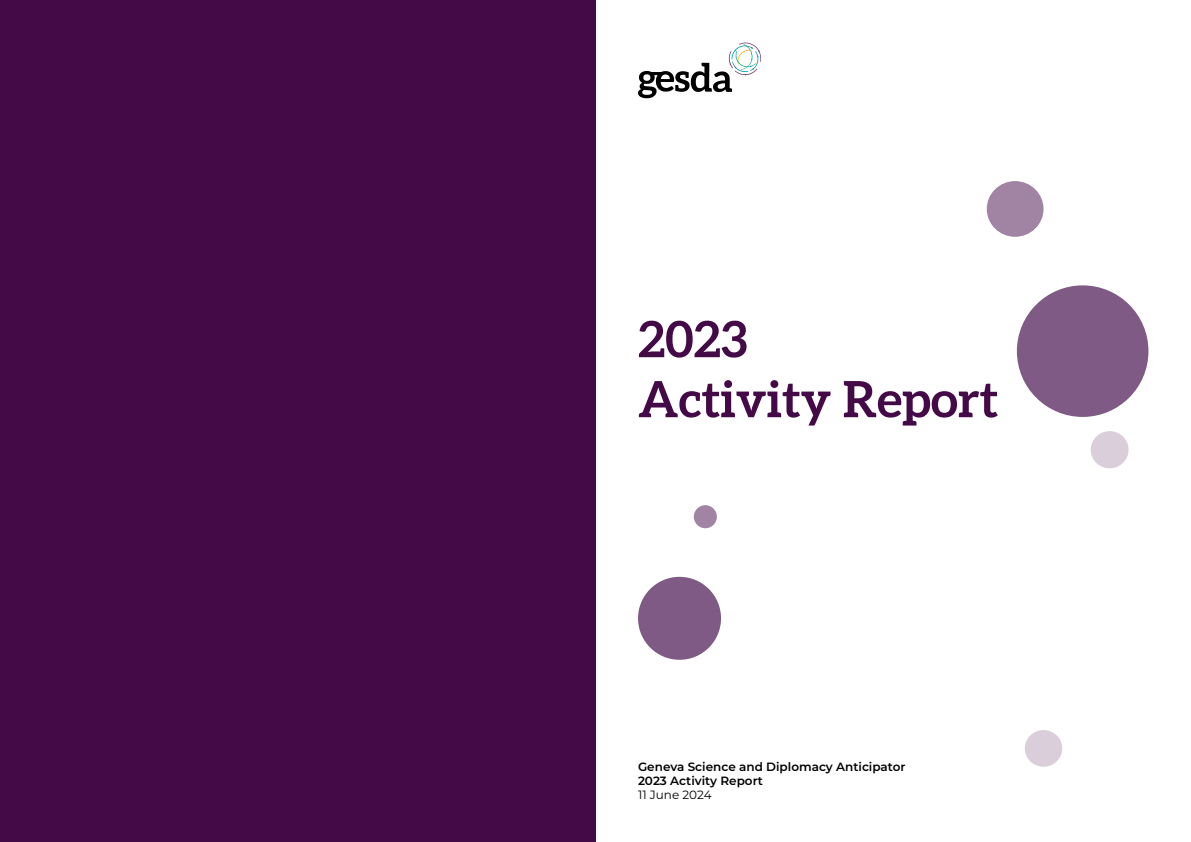
<style>
.page{position:relative;width:1191px;height:842px;background:#fff}
.page>*{position:absolute;margin:0;border:0;box-sizing:border-box;transform-origin:0 0}
.t1{font:700 50px/60px "Aleo";color:#440a47}
.t2{font:600 12px/14.4px "Montserrat";color:#000}
.t3{font:12px "Montserrat";color:#000}
</style>
<div class="page">
<div style="left:0;top:0;width:595px;height:842px;background:#440a47"></div>
<div style="left:1017px;top:285px;width:131px;height:132px;background:#7e5a85;border-radius:50%"></div>
<div style="left:694px;top:505px;width:23px;height:23px;background:#a184a3;border-radius:50%"></div>
<div style="left:986px;top:181px;width:57px;height:56px;background:#a184a3;border-radius:50%"></div>
<div style="left:1090px;top:431px;width:38px;height:37px;background:#daceda;border-radius:50%"></div>
<div style="left:1024px;top:730px;width:38px;height:37px;background:#daceda;border-radius:50%"></div>
<div style="left:638px;top:577px;width:83px;height:83px;background:#7e5a85;border-radius:50%"></div>
<svg style="left:638px;top:43px;width:122px;height:55px"></svg>
<h1 class="t1" style="left:638px;top:311px;width:362px">2023<br>Activity Report</h1>
<p class="t2" style="left:638px;top:759px;width:269px">Geneva Science and Diplomacy Anticipator<br>2023 Activity Report</p>
<p class="t3" style="left:638px;top:787px;width:75px">11 June 2024</p>
</div>
